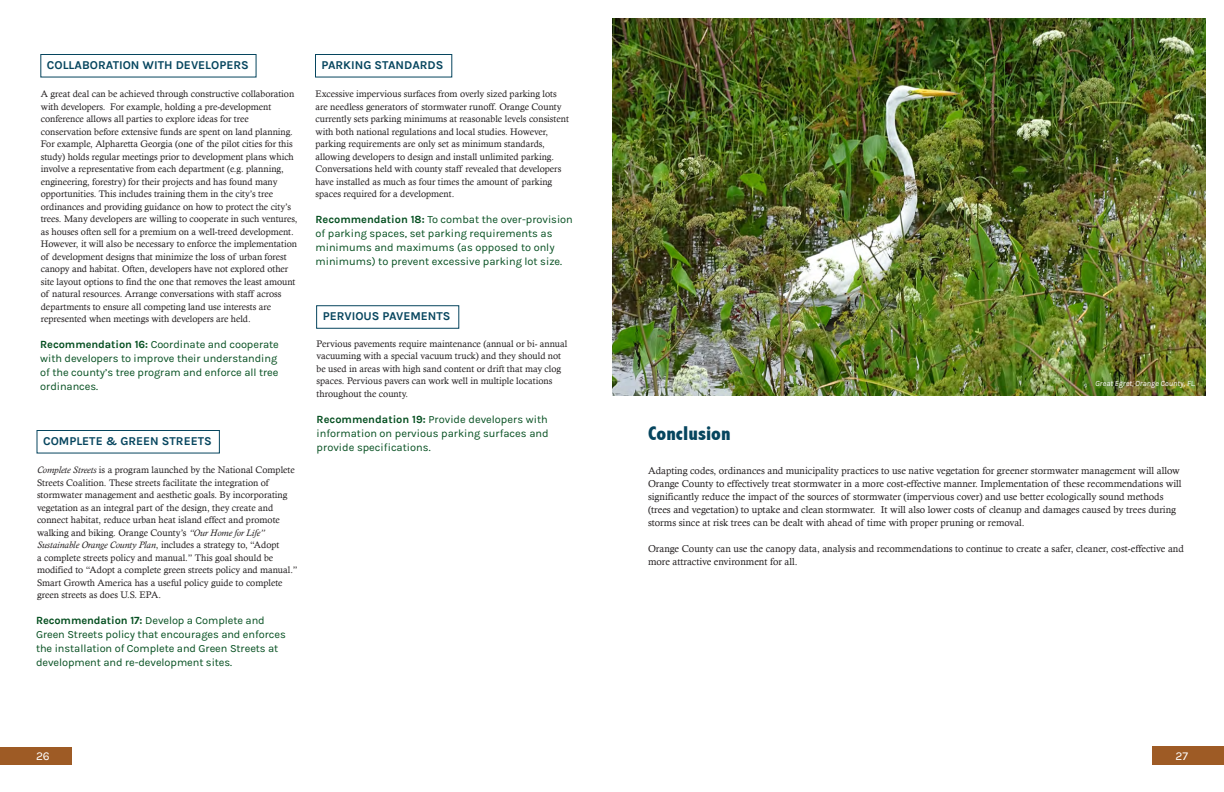
<style>
.page{position:relative;width:1224px;height:792px;background:#fff}
.page>*{position:absolute;margin:0;border:0;box-sizing:border-box;transform-origin:0 0}
.t1{font:800 condensed 20px "Abadi";color:#06455e}
.t2{font:700 12px "Karla";color:#06455e}
.t3{font:12px "Karla";color:#fff}
.t4{font:11px/14px "Karla";letter-spacing:-.005em;color:#054f20}
.t5{font:10px/13px "Calisto";color:#231f20}
.t6{font:9.5px/12.5px "Calisto";color:#231f20}
.t7{font:italic 8px "Karla";color:#fff}
.s1{font-weight:700}
.s2{font-style:italic}
</style>
<div class="page">
<div style="left:0;top:747px;width:72px;height:18px;background:#9e5b25"></div>
<div style="left:1152px;top:746px;width:72px;height:20px;background:#9e5b25"></div>
<div style="left:36px;top:430px;width:184px;height:24px;border:1px solid #06455e"></div>
<div style="left:315px;top:54px;width:137px;height:24px;border:1px solid #06455e"></div>
<div style="left:316px;top:305px;width:143px;height:24px;border:1px solid #06455e"></div>
<img style="left:612px;top:18px;width:594px;height:378px">
<div style="left:1091px;top:376px;width:109px;height:17px;background:#231f20;opacity:.45"></div>
<div style="left:40px;top:54px;width:217px;height:24px;border:1px solid #06455e"></div>
<p class="t2" style="left:47px;top:58px;width:203px">COLLABORATION WITH DEVELOPERS</p>
<p class="t6" style="left:41px;top:88px;width:258px">A great deal can be achieved through constructive collaboration with developers. For example, holding a pre-development conference allows all parties to explore ideas for tree conservation before extensive funds are spent on land planning.<br>For example, Alpharetta Georgia (one of the pilot cities for this study) holds regular meetings prior to development plans which involve a representative from each department (e.g. planning, engineering, forestry) for their projects and has found many opportunities. This includes training them in the city’s tree ordinances and providing guidance on how to protect the city’s trees. Many developers are willing to cooperate in such ventures, as houses often sell for a premium on a well-treed development.<br>However, it will also be necessary to enforce the implementation of development designs that minimize the loss of urban forest canopy and habitat. Often, developers have not explored other site layout options to find the one that removes the least amount of natural resources. Arrange conversations with staff across departments to ensure all competing land use interests are represented when meetings with developers are held.</p>
<p class="t4" style="left:40px;top:338px;width:240px"><span class="s1">Recommendation 16:</span> Coordinate and cooperate with developers to improve their understanding of the county’s tree program and enforce all tree ordinances.</p>
<p class="t2" style="left:43px;top:434px;width:170px">COMPLETE &amp; GREEN STREETS</p>
<p class="t6" style="left:37px;top:464px;width:262px"><span class="s2">Complete Streets</span> is a program launched by the National Complete Streets Coalition. These streets facilitate the integration of stormwater management and aesthetic goals. By incorporating vegetation as an integral part of the design, they create and connect habitat, reduce urban heat island effect and promote walking and biking. Orange County’s <span class="s2">“Our Home for Life” Sustainable Orange County Plan</span>, includes a strategy to, “Adopt<br>a complete streets policy and manual.” This goal should be modified to “Adopt a complete green streets policy and manual.” Smart Growth America has a useful policy guide to complete green streets as does U.S. EPA.</p>
<p class="t4" style="left:36px;top:614px;width:251px"><span class="s1">Recommendation 17:</span> Develop a Complete and Green Streets policy that encourages and enforces the installation of Complete and Green Streets at development and re-development sites.</p>
<p class="t2" style="left:322px;top:58px;width:123px">PARKING STANDARDS</p>
<p class="t6" style="left:316px;top:88px;width:255px">Excessive impervious surfaces from overly sized parking lots are needless generators of stormwater runoff. Orange County currently sets parking minimums at reasonable levels consistent with both national regulations and local studies. However, parking requirements are only set as minimum standards, allowing developers to design and install unlimited parking.<br>Conversations held with county staff revealed that developers have installed as much as four times the amount of parking spaces required for a development.</p>
<p class="t4" style="left:316px;top:213px;width:259px"><span class="s1">Recommendation 18:</span> To combat the over-provision of parking spaces, set parking requirements as minimums and maximums (as opposed to only minimums) to prevent excessive parking lot size.</p>
<p class="t2" style="left:323px;top:309px;width:129px">PERVIOUS PAVEMENTS</p>
<p class="t6" style="left:317px;top:337px;width:252px">Pervious pavements require maintenance (annual or bi- annual vacuuming with a special vacuum truck) and they should not be used in areas with high sand content or drift that may clog spaces. Pervious pavers can work well in multiple locations throughout the county.</p>
<p class="t4" style="left:317px;top:412px;width:234px;text-align:justify"><span class="s1">Recommendation 19:</span> Provide developers with information on pervious parking surfaces and provide specifications.</p>
<p class="t1" style="left:648px;top:422px;width:84px">Conclusion</p>
<p class="t7" style="left:1095px;top:379px;width:102px">Great Egret, Orange County, FL.</p>
<p class="t5" style="left:648px;top:464px;width:535px">Adapting codes, ordinances and municipality practices to use native vegetation for greener stormwater management will allow Orange County to effectively treat stormwater in a more cost-effective manner. Implementation of these recommendations will significantly reduce the impact of the sources of stormwater (impervious cover) and use better ecologically sound methods (trees and vegetation) to uptake and clean stormwater. It will also lower costs of cleanup and damages caused by trees during storms since at risk trees can be dealt with ahead of time with proper pruning or removal.</p>
<p class="t5" style="left:648px;top:542px;width:537px">Orange County can use the canopy data, analysis and recommendations to continue to create a safer, cleaner, cost-effective and more attractive environment for all.</p>
<p class="t3" style="left:36px;top:749px;width:15px">26</p>
<p class="t3" style="left:1175px;top:749px;width:14px">27</p>
</div>
